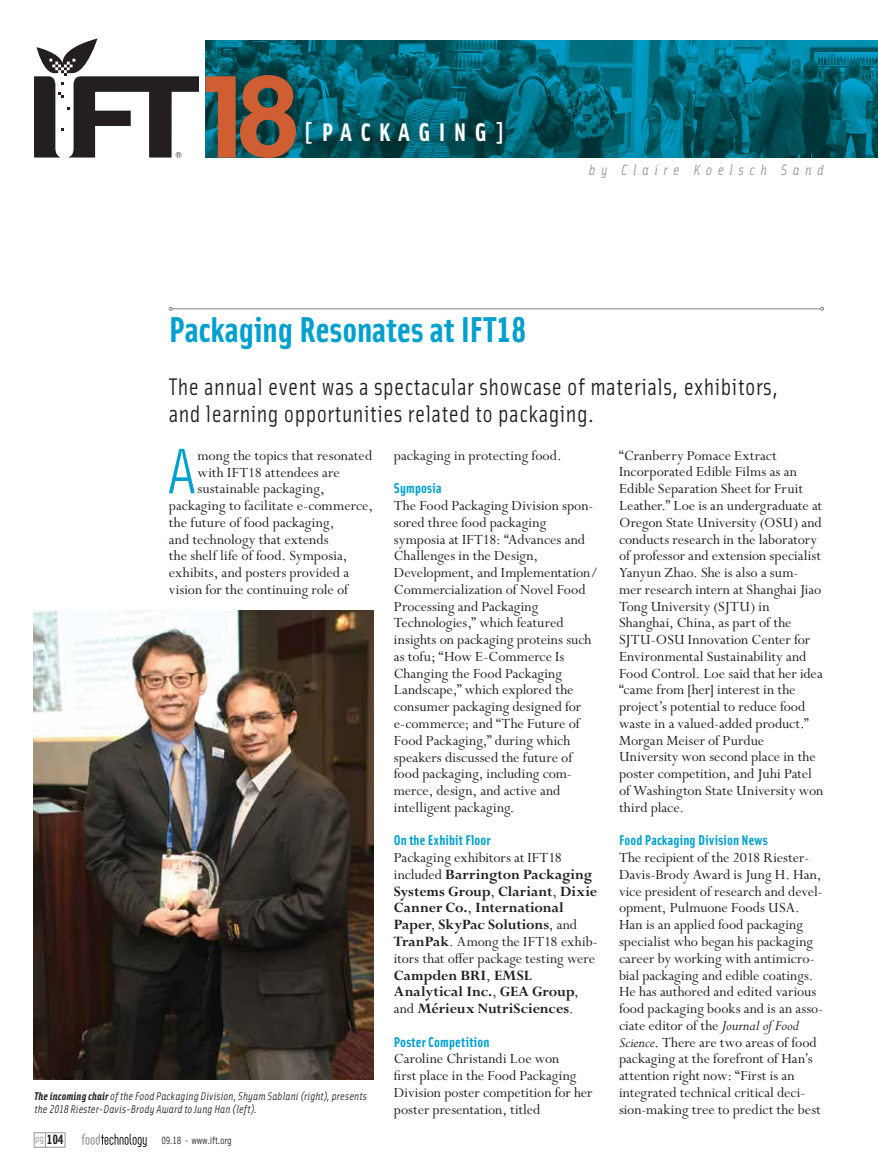
<style>
.page{position:relative;width:878px;height:1175px;background:#fff}
.page>*{position:absolute;margin:0;border:0;box-sizing:border-box;transform-origin:0 0}
.t1{font:64.35px "Solex Regular Lining";color:#00a0ce}
.t2{font:36px "Solex Bold Lining";color:#00a0ce}
.t3{font:25.5px "Solex Bold Lining";letter-spacing:.33em;color:#fff}
.t4{font:24px/26.4px "Solex Regular Lining";letter-spacing:.02em;color:#231f20}
.t5{font:15.75px/16.8px "Perpetua Std";color:#231f20}
.t6{font:700 15.75px/16.8px "Perpetua Std";color:#231f20}
.t7{font:italic 15px "Solex Regular Lining";letter-spacing:.37em;color:#939598}
.t8{font:14.25px "Solex Bold Lining";letter-spacing:.01em;color:#00a0ce}
.t9{font:13.5px "Solex Bold Lining";color:#231f20}
.t10{font:italic 11.25px/13.5px "Solex Regular Lining";letter-spacing:.015em;color:#231f20}
.t11{font:10.5px "Solex Regular Lining";letter-spacing:-.02em;color:#231f20}
.s1{font-weight:400}
.s2{font-style:italic}
.s3{font-family:"Solex Bold Lining"}
.s4{color:#939598}
</style>
<div class="page">
<div style="left:34px;top:1132px;width:31px;height:15px;border:1px solid #939598"></div>
<svg style="left:81px;top:1133px;width:66px;height:14px"></svg>
<hr style="left:172px;top:308px;width:648px;height:1px;background:#808285">
<svg style="left:820px;top:307px;width:4px;height:4px"></svg>
<img style="left:206px;top:40px;width:672px;height:118px">
<svg style="left:34px;top:38px;width:165px;height:120px"></svg>
<svg style="left:205px;top:75px;width:91px;height:83px;background:#7d5943"></svg>
<img style="left:34px;top:610px;width:339px;height:469px">
<h3 class="t3" style="left:303px;top:116px;width:203px">[PACKAGING]</h3>
<p class="t7" style="left:589px;top:160px;width:236px">by Claire Koelsch Sand</p>
<h2 class="t2" style="left:169px;top:306px;width:359px">Packaging Resonates at IFT18</h2>
<h3 class="t4" style="left:169px;top:373px;width:611px">The annual event was a spectacular showcase of materials, exhibitors, and learning opportunities related to packaging.</h3>
<h1 class="t1" style="left:167px;top:430px;width:31px">A</h1>
<p class="t5" style="left:197px;top:447px;width:176px">mong the topics that resonated</p>
<p class="t5" style="left:394px;top:447px;width:169px">packaging in protecting food.</p>
<p class="t8" style="left:394px;top:479px;width:49px">Symposia</p>
<p class="t5" style="left:394px;top:497px;width:206px">The Food Packaging Division spon&shy;sored three food packaging symposia at IFT18: “Advances and<br>Challenges in the Design,<br>Development, and Implementation/<br>Commercialization of Novel Food<br>Processing and Packaging<br>Technologies,” which featured insights on packaging proteins such as tofu; “How E-Commerce Is<br>Changing the Food Packaging<br>Landscape,” which explored the consumer packaging designed for e-commerce; and “The Future of<br>Food Packaging,” during which speakers discussed the future of food packaging, including com&shy;merce, design, and active and intelligent packaging.</p>
<p class="t8" style="left:394px;top:831px;width:98px">On the Exhibit Floor</p>
<p class="t6" style="left:394px;top:849px;width:205px"><span class="s1">Packaging exhibitors at IFT18 included</span> Barrington Packaging<br>Systems Group<span class="s1">,</span> Clariant<span class="s1">,</span> Dixie<br>Canner Co.<span class="s1">,</span> International<br>Paper<span class="s1">,</span> SkyPac Solutions<span class="s1">, and<br></span>TranPak<span class="s1">. Among the IFT18 exhib&shy;itors that offer package testing were<br></span>Campden BRI<span class="s1">,</span> EMSL<br>Analytical Inc.<span class="s1">,</span> GEA Group<span class="s1">, and</span> Mérieux NutriSciences<span class="s1">.</span></p>
<p class="t8" style="left:394px;top:1032px;width:97px">Poster Competition</p>
<p class="t5" style="left:394px;top:1051px;width:200px">Caroline Christandi Loe won<br>first place in the Food Packaging<br>Division poster competition for her poster presentation, titled</p>
<p class="t5" style="left:619px;top:447px;width:206px">“Cranberry Pomace Extract<br>Incorporated Edible Films as an<br>Edible Separation Sheet for Fruit<br>Leather.” Loe is an undergraduate at<br>Oregon State University (OSU) and conducts research in the laboratory of professor and extension specialist<br>Yanyun Zhao. She is also a sum&shy;mer research intern at Shanghai Jiao<br>Tong University (SJTU) in<br>Shanghai, China, as part of the<br>SJTU-OSU Innovation Center for<br>Environmental Sustainability and<br>Food Control. Loe said that her idea “came from [her] interest in the project’s potential to reduce food waste in a valued-added product.”<br>Morgan Meiser of Purdue<br>University won second place in the poster competition, and Juhi Patel of Washington State University won third place.</p>
<p class="t8" style="left:619px;top:831px;width:150px">Food Packaging Division News</p>
<p class="t5" style="left:619px;top:849px;width:206px">The recipient of the 2018 Riester-Davis-Brody Award is Jung H. Han, vice president of research and devel&shy;opment, Pulmuone Foods USA.<br>Han is an applied food packaging specialist who began his packaging career by working with antimicro&shy;bial packaging and edible coatings.<br>He has authored and edited various food packaging books and is an asso&shy;ciate editor of the <span class="s2">Journal of Food Science</span>. There are two areas of food packaging at the forefront of Han’s attention right now: “First is an integrated technical critical deci&shy;sion-making tree to predict the best</p>
<p class="t5" style="left:197px;top:464px;width:144px">with IFT18 attendees are</p>
<p class="t5" style="left:197px;top:481px;width:129px">sustainable packaging,</p>
<p class="t5" style="left:169px;top:497px;width:206px">packaging to facilitate e-commerce,</p>
<p class="t5" style="left:169px;top:514px;width:167px">the future of food packaging,</p>
<p class="t5" style="left:169px;top:531px;width:161px">and technology that extends</p>
<p class="t5" style="left:169px;top:548px;width:180px">the shelf life of food. Symposia,</p>
<p class="t5" style="left:169px;top:564px;width:182px">exhibits, and posters provided a</p>
<p class="t5" style="left:169px;top:581px;width:181px">vision for the continuing role of</p>
<p class="t10" style="left:35px;top:1088px;width:334px"><span class="s3">The incoming chair</span> of the Food Packaging Division, Shyam Sablani (right), presents the 2018 Riester-Davis-Brody Award to Jung Han (left).</p>
<p class="t9" style="left:35px;top:1130px;width:30px"><sup>pg</sup> 104</p>
<p class="t11" style="left:161px;top:1133px;width:72px">09.18 <span class="s4">•</span> www.ift.org</p>
</div>
